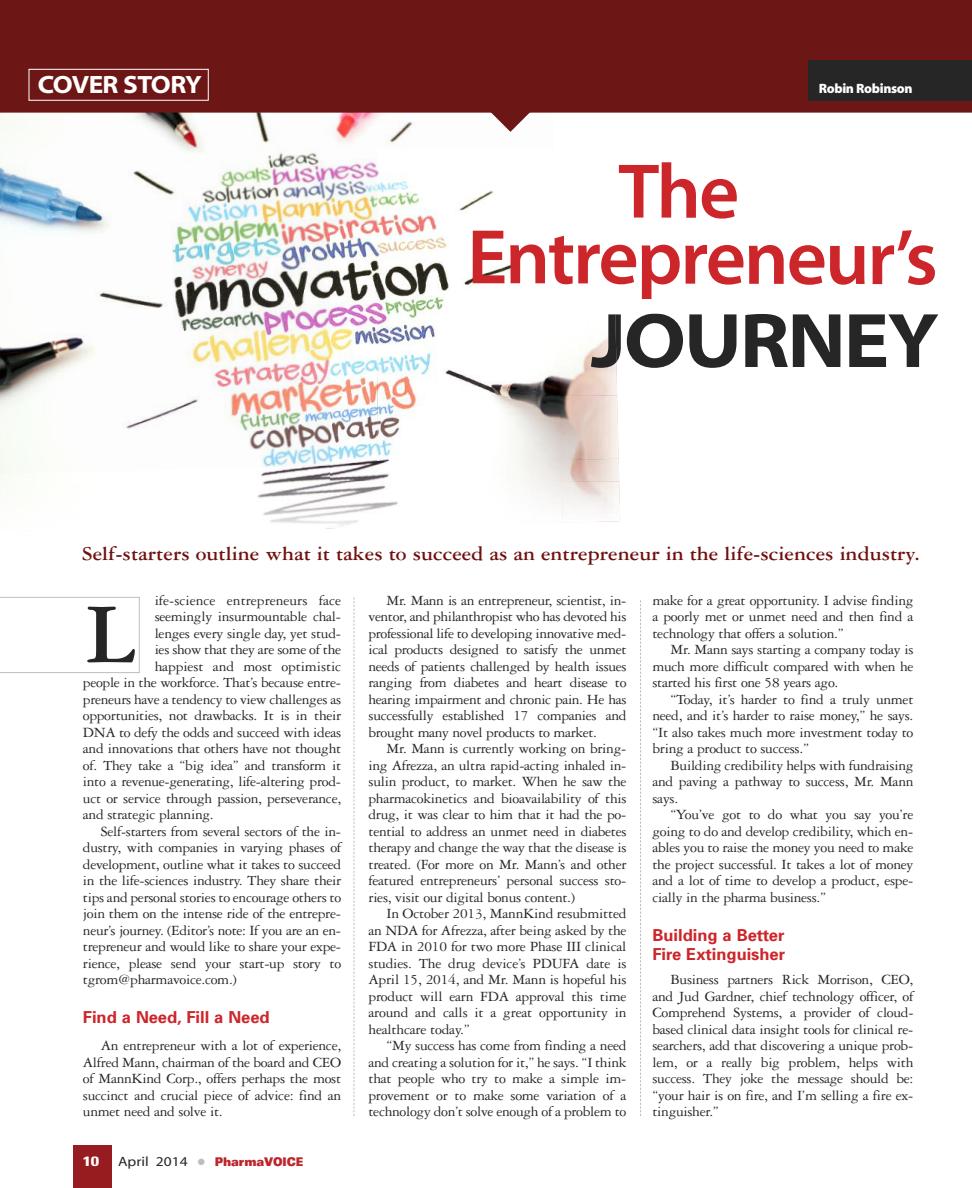
<style>
.page{position:relative;width:972px;height:1188px;background:#fff}
.page>*{position:absolute;margin:0;border:0;box-sizing:border-box;transform-origin:0 0}
.t1{font:700 90.6px "Garamond Three";color:#272627}
.t2{font:78px/66.2px "Myriad MM 565 wt 600 wd";letter-spacing:-.025em;color:#cc262b}
.t3{font:25.2px "Myriad MM 215 wt 700 wd";letter-spacing:-.035em;color:#fff}
.t4{font:700 21px "Garamond Three";color:#6f100f}
.t5{font:700 16.5px/19.5px "Univers";color:#cc262b}
.t6{font:15px/16.5px "Garamond Three";letter-spacing:-.02em;color:#272627;text-align:justify}
.t7{font:15px "Garamond Three";color:#272627}
.t8{font:13.5px "Myriad MM 830 wt 300 wd";letter-spacing:-.025em;color:#fff}
.t9{font:700 condensed 13.5px "Univers";color:#fff;scale:1.4 1}
.t10{font:900 expanded 12px "Univers";letter-spacing:-.01em;color:#bb262c;scale:.75 1}
.s1{font-family:"Myriad MM 400 wt 600 wd";font-weight:400;font-stretch:normal;font-size:13.5px;color:#272627}
.s2{color:#bebebe}
</style>
<div class="page">
<div style="left:73px;top:1145px;width:39px;height:43px;background:#961c20"></div>
<img style="left:0;top:113px;width:413px;height:353px">
<svg style="left:491px;top:113px;width:39px;height:19px"></svg>
<img style="left:0;top:466px;width:562px;height:63px">
<svg style="left:354px;top:597px;width:1px;height:519px"></svg>
<svg style="left:0;top:597px;width:140px;height:76px"></svg>
<img style="left:562px;top:481px;width:58px;height:41px">
<svg style="left:640px;top:600px;width:1px;height:516px"></svg>
<div style="left:0;top:19px;width:972px;height:94px;background:#6c1615"></div>
<div style="left:809px;top:60px;width:163px;height:41px;background:#272627"></div>
<div style="left:29px;top:69px;width:180px;height:32px;border:1px solid #fff"></div>
<div style="left:0;top:0;width:972px;height:19px;background:#6c1615"></div>
<img style="left:330px;top:225px;width:47px;height:234px">
<img style="left:377px;top:395px;width:240px;height:64px">
<img style="left:330px;top:459px;width:290px;height:22px">
<img style="left:617px;top:396px;width:2px;height:63px">
<img style="left:378px;top:149px;width:116px;height:76px">
<img style="left:377px;top:225px;width:178px;height:170px">
<img style="left:555px;top:345px;width:62px;height:51px">
<img style="left:626px;top:313px;width:312px;height:55px">
<img style="left:617px;top:314px;width:4px;height:47px">
<img style="left:591px;top:314px;width:26px;height:54px">
<h3 class="t3" style="left:38px;top:75px;width:166px">COVER STORY</h3>
<p class="t8" style="left:819px;top:83px;width:95px">Robin Robinson</p>
<h2 class="t2" style="left:467px;top:165px;width:472px;text-indent:151px">The<br>Entrepreneur’s</h2>
<h3 class="t4" style="left:82px;top:546px;width:840px">Self-starters outline what it takes to succeed as an entrepreneur in the life-sciences industry.</h3>
<p class="t6" style="left:652px;top:593px;width:263px">make for a great opportunity. I advise finding a poorly met or unmet need and then find a technology that offers a solution.”</p>
<p class="t6" style="left:652px;top:643px;width:263px;text-indent:18px">Mr. Mann says starting a company today is much more difficult compared with when he started his first one 58 years ago.</p>
<p class="t6" style="left:652px;top:692px;width:263px;text-indent:18px">“Today, it’s harder to find a truly unmet need, and it’s harder to raise money,” he says. “It also takes much more investment today to bring a product to success.”</p>
<p class="t6" style="left:652px;top:758px;width:262px;text-indent:18px">Building credibility helps with fundraising and paving a pathway to success, Mr. Mann says.</p>
<p class="t6" style="left:652px;top:808px;width:263px;text-indent:18px">“You’ve got to do what you say you’re going to do and develop credibility, which en&shy;ables you to raise the money you need to make the project successful. It takes a lot of money and a lot of time to develop a product, espe&shy;cially in the pharma business.”</p>
<p class="t5" style="left:652px;top:927px;width:134px">Building a Better<br>Fire Extinguisher</p>
<p class="t6" style="left:652px;top:973px;width:263px;text-indent:18px">Business partners Rick Morrison, CEO, and Jud Gardner, chief technology officer, of Comprehend Systems, a provider of cloud&shy;based clinical data insight tools for clinical re&shy;searchers, add that discovering a unique prob&shy;lem, or a really big problem, helps with success. They joke the message should be: “your hair is on fire, and I’m selling a fire ex&shy;tinguisher.”</p>
<p class="t7" style="left:155px;top:595px;width:188px">ife-science entrepreneurs face</p>
<p class="t6" style="left:155px;top:610px;width:188px">seemingly insurmountable chal-</p>
<p class="t6" style="left:155px;top:626px;width:188px">lenges every single day, yet stud-</p>
<p class="t6" style="left:155px;top:643px;width:188px">ies show that they are some of the</p>
<p class="t6" style="left:155px;top:659px;width:188px">happiest and most optimistic</p>
<p class="t6" style="left:83px;top:676px;width:260px">people in the workforce. That’s because entre-</p>
<p class="t6" style="left:83px;top:692px;width:260px">preneurs have a tendency to view challenges as</p>
<p class="t6" style="left:83px;top:709px;width:260px">opportunities, not drawbacks. It is in their</p>
<p class="t6" style="left:83px;top:725px;width:260px">DNA to defy the odds and succeed with ideas</p>
<p class="t6" style="left:83px;top:742px;width:260px">and innovations that others have not thought</p>
<p class="t6" style="left:83px;top:758px;width:260px">of. They take a “big idea” and transform it</p>
<p class="t6" style="left:83px;top:775px;width:260px">into a revenue-generating, life-altering prod-</p>
<p class="t6" style="left:83px;top:791px;width:260px">uct or service through passion, perseverance,</p>
<p class="t6" style="left:83px;top:808px;width:132px">and strategic planning.</p>
<p class="t6" style="left:101px;top:824px;width:241px">Self-starters from several sectors of the in-</p>
<p class="t6" style="left:83px;top:841px;width:260px">dustry, with companies in varying phases of</p>
<p class="t6" style="left:83px;top:857px;width:260px">development, outline what it takes to succeed</p>
<p class="t6" style="left:83px;top:874px;width:260px">in the life-sciences industry. They share their</p>
<p class="t6" style="left:83px;top:890px;width:260px">tips and personal stories to encourage others to</p>
<p class="t6" style="left:83px;top:907px;width:260px">join them on the intense ride of the entrepre-</p>
<p class="t6" style="left:83px;top:923px;width:260px">neur’s journey. (Editor’s note: If you are an en-</p>
<p class="t6" style="left:83px;top:940px;width:260px">trepreneur and would like to share your expe-</p>
<p class="t6" style="left:83px;top:956px;width:260px">rience, please send your start-up story to</p>
<p class="t6" style="left:83px;top:973px;width:155px">tgrom@pharmavoice.com.)</p>
<p class="t5" style="left:83px;top:1009px;width:188px">Find a Need, Fill a Need</p>
<p class="t6" style="left:83px;top:1039px;width:260px;text-indent:18px">An entrepreneur with a lot of experience, Alfred Mann, chairman of the board and CEO of MannKind Corp., offers perhaps the most succinct and crucial piece of advice: find an unmet need and solve it.</p>
<p class="t6" style="left:369px;top:593px;width:260px;text-indent:18px">Mr. Mann is an entrepreneur, scientist, in&shy;ventor, and philanthropist who has devoted his professional life to developing innovative med&shy;ical products designed to satisfy the unmet needs of patients challenged by health issues ranging from diabetes and heart disease to hearing impairment and chronic pain. He has successfully established 17 companies and brought many novel products to market.</p>
<p class="t6" style="left:369px;top:742px;width:260px;text-indent:18px">Mr. Mann is currently working on bring&shy;ing Afrezza, an ultra rapid-acting inhaled in&shy;sulin product, to market. When he saw the pharmacokinetics and bioavailability of this drug, it was clear to him that it had the po&shy;tential to address an unmet need in diabetes therapy and change the way that the disease is treated. (For more on Mr. Mann’s and other featured entrepreneurs’ personal success sto&shy;ries, visit our digital bonus content.)</p>
<p class="t6" style="left:369px;top:907px;width:260px;text-indent:18px">In October 2013, MannKind resubmitted an NDA for Afrezza, after being asked by the FDA in 2010 for two more Phase III clinical studies. The drug device’s PDUFA date is April 15, 2014, and Mr. Mann is hopeful his product will earn FDA approval this time around and calls it a great opportunity in healthcare today.”</p>
<p class="t6" style="left:369px;top:1039px;width:260px;text-indent:18px">“My success has come from finding a need and creating a solution for it,” he says. “I think that people who try to make a simple im&shy;provement or to make some variation of a technology don’t solve enough of a problem to</p>
<h1 class="t1" style="left:86px;top:604px;width:52px">L</h1>
<p class="t9" style="left:83px;top:1156px;width:13px">10</p>
<p class="t10" style="left:118px;top:1157px;width:249px"><span class="s1">April 2014</span> <span class="s2">●</span> PharmaVOICE</p>
</div>
